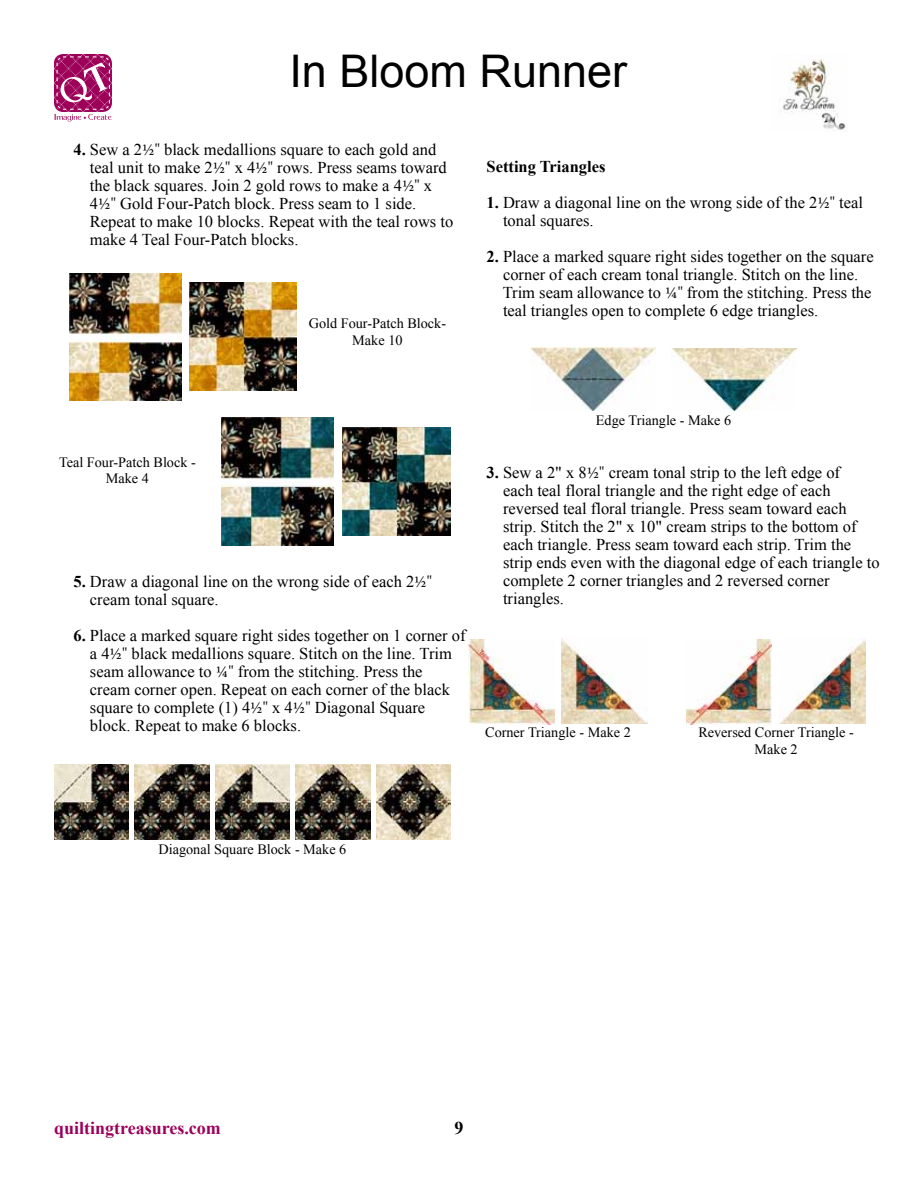
<style>
.page{position:relative;width:918px;height:1188px;background:#fff}
.page>*{position:absolute;margin:0;border:0;box-sizing:border-box;transform-origin:0 0}
.t1{font:45px "Arial";color:#000}
.t2{font:700 18px "Times New Roman";color:#9c0059}
.t3{font:700 18px "Times New Roman";color:#000}
.t4{font:16.5px/18px "Times New Roman";color:#000}
.t5{font:700 16.5px "Times New Roman";color:#000}
.t6{font:14.25px/16.5px "Times New Roman";color:#000;text-align:center}
.s1{font-weight:700}
.s2{font-family:"Minion Pro"}
</style>
<div class="page">
<svg style="left:54px;top:54px;width:58px;height:68px"></svg>
<img style="left:780px;top:59px;width:67px;height:72px">
<img style="left:69px;top:273px;width:113px;height:128px">
<img style="left:189px;top:283px;width:108px;height:108px">
<img style="left:221px;top:418px;width:113px;height:127px">
<img style="left:343px;top:428px;width:108px;height:108px">
<img style="left:54px;top:764px;width:75px;height:75px">
<img style="left:135px;top:764px;width:74px;height:75px">
<img style="left:215px;top:764px;width:75px;height:75px">
<img style="left:296px;top:764px;width:74px;height:75px">
<img style="left:376px;top:764px;width:75px;height:75px">
<img style="left:530px;top:348px;width:125px;height:63px">
<img style="left:672px;top:349px;width:125px;height:62px">
<img style="left:469px;top:639px;width:86px;height:86px">
<img style="left:561px;top:639px;width:86px;height:85px">
<img style="left:687px;top:639px;width:85px;height:85px">
<img style="left:779px;top:640px;width:86px;height:84px">
<h1 class="t1" style="left:289px;top:41px;width:339px">In Bloom Runner</h1>
<p class="t4" style="left:90px;top:140px;width:365px;text-indent:-16px"><span class="s1">4.</span> Sew a 2<span class="s2">1/2"</span> black medallions square to each gold and teal unit to make 2<span class="s2">1/2"</span> x 4<span class="s2">1/2"</span> rows. Press seams toward the black squares. Join 2 gold rows to make a 4<span class="s2">1/2"</span> x 4<span class="s2">1/2"</span> Gold Four-Patch block. Press seam to 1 side.<br>Repeat to make 10 blocks. Repeat with the teal rows to make 4 Teal Four-Patch blocks.</p>
<p class="t6" style="left:309px;top:315px;width:139px">Gold Four-Patch Block-<br>Make 10</p>
<p class="t5" style="left:487px;top:155px;width:121px">Setting Triangles</p>
<p class="t4" style="left:503px;top:193px;width:362px;text-indent:-16px"><span class="s1">1.</span> Draw a diagonal line on the wrong side of the 2<span class="s2">1/2"</span> teal tonal squares.</p>
<p class="t4" style="left:503px;top:247px;width:373px;text-indent:-16px"><span class="s1">2.</span> Place a marked square right sides together on the square corner of each cream tonal triangle. Stitch on the line.<br>Trim seam allowance to <span class="s2">1/4"</span> from the stitching. Press the teal triangles open to complete 6 edge triangles.</p>
<p class="t6" style="left:59px;top:453px;width:138px">Teal Four-Patch Block -<br>Make 4</p>
<p class="t4" style="left:90px;top:572px;width:344px;text-indent:-16px"><span class="s1">5.</span> Draw a diagonal line on the wrong side of each 2<span class="s2">1/2" </span>cream tonal square.</p>
<p class="t4" style="left:90px;top:626px;width:377px;text-indent:-16px"><span class="s1">6.</span> Place a marked square right sides together on 1 corner of a 4<span class="s2">1/2"</span> black medallions square. Stitch on the line. Trim seam allowance to <span class="s2">1/4"</span> from the stitching. Press the cream corner open. Repeat on each corner of the black square to complete (1) 4<span class="s2">1/2"</span> x 4<span class="s2">1/2"</span> Diagonal Square block. Repeat to make 6 blocks.</p>
<p class="t6" style="left:596px;top:412px;width:137px">Edge Triangle - Make 6</p>
<p class="t4" style="left:503px;top:463px;width:378px;text-indent:-16px"><span class="s1">3.</span> Sew a 2" x 8<span class="s2">1/2"</span> cream tonal strip to the left edge of<br>each teal floral triangle and the right edge of each reversed teal floral triangle. Press seam toward each strip. Stitch the 2" x 10" cream strips to the bottom of each triangle. Press seam toward each strip. Trim the strip ends even with the diagonal edge of each triangle to complete 2 corner triangles and 2 reversed corner triangles.</p>
<p class="t6" style="left:485px;top:724px;width:147px">Corner Triangle - Make 2</p>
<p class="t6" style="left:698px;top:724px;width:157px">Reversed Corner Triangle -<br>Make 2</p>
<p class="t6" style="left:158px;top:840px;width:189px">Diagonal Square Block - Make 6</p>
<p class="t2" style="left:54px;top:1116px;width:168px">quiltingtreasures.com</p>
<p class="t3" style="left:454px;top:1116px;width:10px">9</p>
</div>
